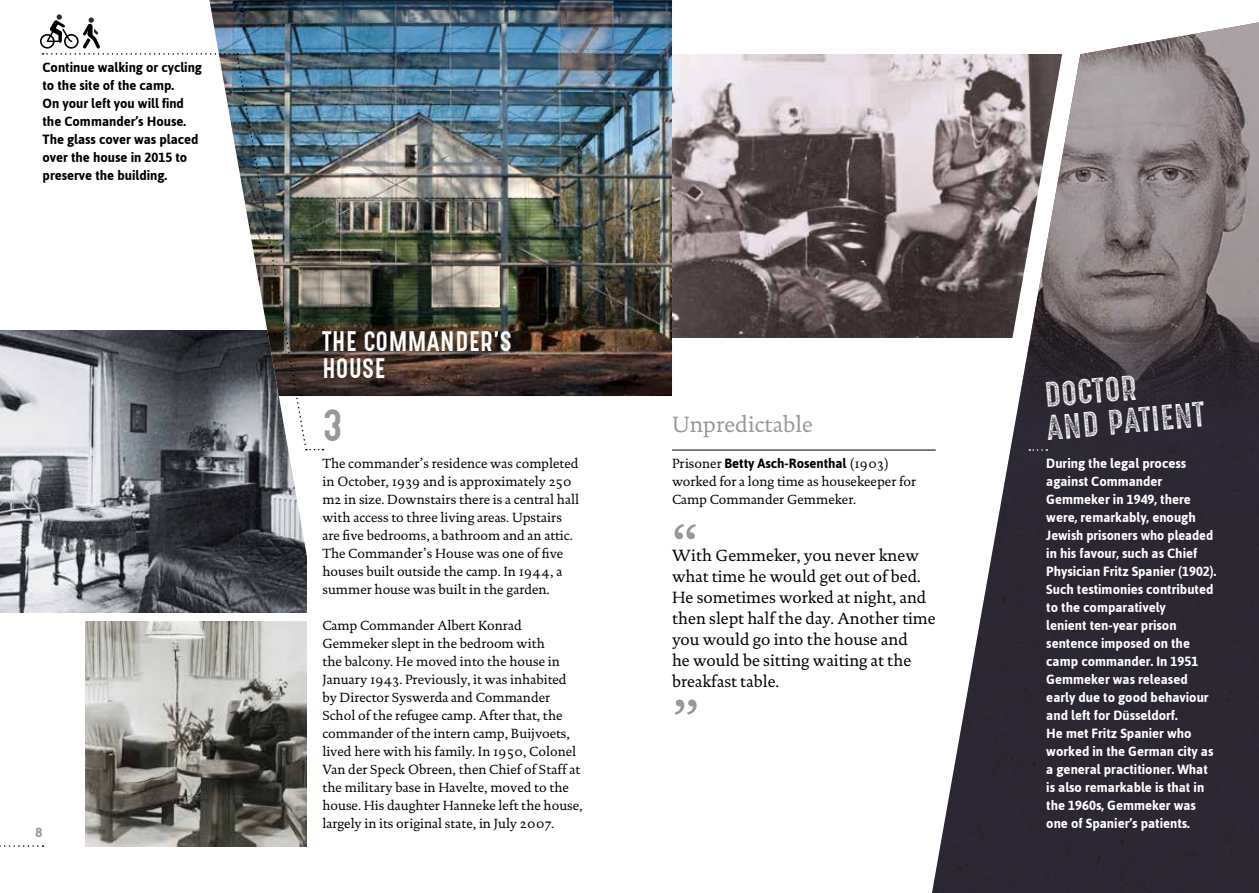
<style>
.page{position:relative;width:1259px;height:893px;background:#fff}
.page>*{position:absolute;margin:0;border:0;box-sizing:border-box;transform-origin:0 0}
.t1{font:60px "DTL Documenta SP Regular";color:#95999b}
.t2{font:38.4px "Gotcha Gothic";color:#95999b}
.t3{font:30px/33px "Gotcha Gothic Stamp";color:#fff}
.t4{font:24px/27px "Gotcha Gothic";letter-spacing:.03em;color:#fff}
.t5{font:22.5px "DTL Documenta SP Regular";color:#95999b}
.t6{font:16.5px/21px "DTL Documenta SP Regular";color:#000}
.t7{font:700 15px/18px "Jaldi";color:#fff}
.t8{font:700 15px/18px "Jaldi";color:#000}
.t9{font:700 15px "Jaldi";color:#95999b}
.t10{font:13.5px/18px "DTL Documenta SP Regular";color:#000}
.s1{font-family:"DTL Documenta SP Regular";font-weight:400;font-size:13.5px}
</style>
<div class="page">
<img style="left:672px;top:54px;width:234px;height:284px">
<img style="left:906px;top:22px;width:353px;height:871px">
<img style="left:0;top:330px;width:306px;height:282px">
<img style="left:85px;top:621px;width:221px;height:225px">
<svg style="left:242px;top:449px;width:82px;height:155px"></svg>
<img style="left:209px;top:0;width:463px;height:396px">
<hr style="left:672px;top:450px;width:263px;height:1px;background:#000">
<svg style="left:1029px;top:449px;width:18px;height:2px"></svg>
<img style="left:40px;top:14px;width:283px;height:436px">
<svg style="left:0;top:845px;width:44px;height:2px"></svg>
<p class="t8" style="left:43px;top:58px;width:161px">Continue walking or cycling to the site of the camp.<br>On your left you will find the Commander’s House.<br>The glass cover was placed over the house in 2015 to preserve the building.</p>
<p class="t9" style="left:36px;top:823px;width:8px">8</p>
<h3 class="t4" style="left:322px;top:328px;width:191px">THE COMMANDER’S<br>HOUSE</h3>
<h2 class="t2" style="left:322px;top:396px;width:22px">3</h2>
<p class="t10" style="left:322px;top:454px;width:258px">The commander’s residence was completed in October, 1939 and is approximately 250 m2 in size. Downstairs there is a central hall with access to three living areas. Upstairs are five bedrooms, a bathroom and an attic.<br>The Commander’s House was one of five houses built outside the camp. In 1944, a summer house was built in the garden.</p>
<p class="t10" style="left:322px;top:616px;width:262px">Camp Commander Albert Konrad Gemmeker slept in the bedroom with<br>the balcony. He moved into the house in January 1943. Previously, it was inhabited by Director Syswerda and Commander Schol of the refugee camp. After that, the commander of the intern camp, Buijvoets, lived here with his family. In 1950, Colonel Van der Speck Obreen, then Chief of Staff at the military base in Havelte, moved to the house. His daughter Hanneke left the house, largely in its original state, in July 2007.</p>
<h3 class="t5" style="left:672px;top:411px;width:142px">Unpredictable</h3>
<p class="t8" style="left:672px;top:454px;width:218px"><span class="s1">Prisoner</span> Betty Asch-Rosenthal <span class="s1">(1903)</span></p>
<p class="t10" style="left:672px;top:472px;width:246px">worked for a long time as housekeeper for<br>Camp Commander Gemmeker.</p>
<h1 class="t1" style="left:672px;top:514px;width:28px">‘‘</h1>
<p class="t6" style="left:672px;top:545px;width:265px">With Gemmeker, you never knew what time he would get out of bed.<br>He sometimes worked at night, and then slept half the day. Another time you would go into the house and<br>he would be sitting waiting at the breakfast table.</p>
<h1 class="t1" style="left:672px;top:690px;width:29px">’’</h1>
<h3 class="t3" style="left:1043px;top:378px;width:159px;rotate:-5deg">DOCTOR<br>AND PATIENT</h3>
<p class="t7" style="left:1046px;top:454px;width:172px">During the legal process against Commander<br>Gemmeker in 1949, there were, remarkably, enough<br>Jewish prisoners who pleaded in his favour, such as Chief<br>Physician Fritz Spanier (1902).<br>Such testimonies contributed to the comparatively<br>lenient ten-year prison sentence imposed on the camp commander. In 1951<br>Gemmeker was released early due to good behaviour and left for Düsseldorf.<br>He met Fritz Spanier who worked in the German city as a general practitioner. What is also remarkable is that in the 1960s, Gemmeker was one of Spanier’s patients.</p>
</div>
